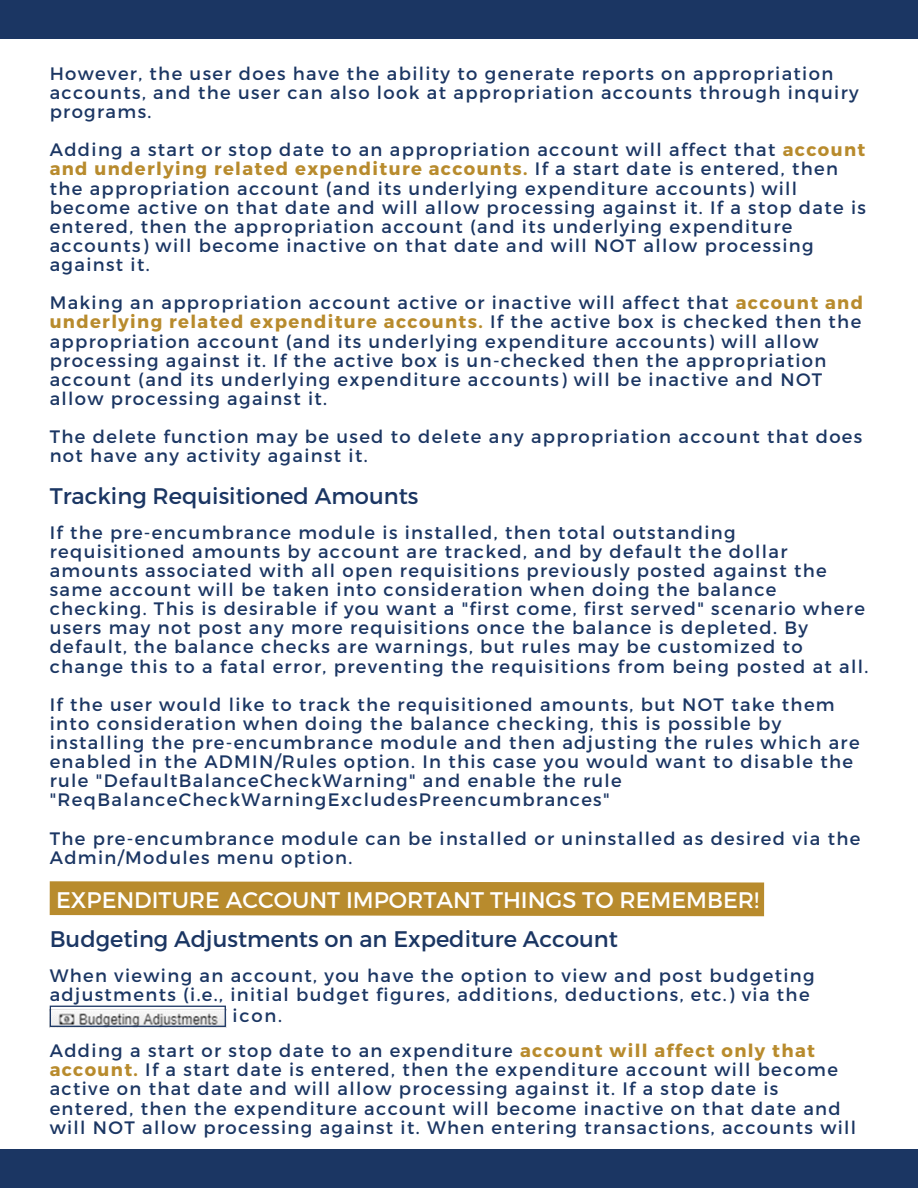
<style>
.page{position:relative;width:918px;height:1188px;background:#fff}
.page>*{position:absolute;margin:0;border:0;box-sizing:border-box;transform-origin:0 0}
.t1{font:22.5px "Montserrat";color:#1b3663}
.t2{font:22.5px "Montserrat";color:#fff}
.t3{font:18px/19.2px "Montserrat";letter-spacing:.075em;color:#1b3663}
.s1{font-weight:700;color:#b88b2d}
</style>
<div class="page">
<div style="left:0;top:0;width:918px;height:38px;background:#1b3663"></div>
<div style="left:0;top:1149px;width:918px;height:39px;background:#1b3663"></div>
<svg style="left:49px;top:881px;width:716px;height:36px;background:#bc923a"></svg>
<svg style="left:50px;top:1006px;width:176px;height:21px"></svg>
<p class="t3" style="left:50px;top:63px;width:811px">However, the user does have the ability to generate reports on appropriation accounts, and the user can also look at appropriation accounts through inquiry programs.</p>
<p class="t3" style="left:50px;top:139px;width:818px">Adding a start or stop date to an appropriation account will affect that <span class="s1">account and underlying related expenditure accounts.</span> If a start date is entered, then the appropriation account (and its underlying expenditure accounts) will become active on that date and will allow processing against it. If a stop date is entered, then the appropriation account (and its underlying expenditure accounts) will become inactive on that date and will NOT allow processing against it.</p>
<p class="t3" style="left:50px;top:292px;width:815px">Making an appropriation account active or inactive will affect that <span class="s1">account and underlying related expenditure accounts.</span> If the active box is checked then the appropriation account (and its underlying expenditure accounts) will allow processing against it. If the active box is un-checked then the appropriation account (and its underlying expenditure accounts) will be inactive and NOT allow processing against it.</p>
<p class="t3" style="left:50px;top:426px;width:814px">The delete function may be used to delete any appropriation account that does not have any activity against it.</p>
<p class="t1" style="left:50px;top:481px;width:370px">Tracking Requisitioned Amounts</p>
<p class="t3" style="left:50px;top:522px;width:820px">If the pre-encumbrance module is installed, then total outstanding requisitioned amounts by account are tracked, and by default the dollar amounts associated with all open requisitions previously posted against the same account will be taken into consideration when doing the balance checking. This is desirable if you want a "first come, first served" scenario where users may not post any more requisitions once the balance is depleted. By default, the balance checks are warnings, but rules may be customized to change this to a fatal error, preventing the requisitions from being posted at all.</p>
<p class="t3" style="left:50px;top:694px;width:811px">If the user would like to track the requisitioned amounts, but NOT take them into consideration when doing the balance checking, this is possible by installing the pre-encumbrance module and then adjusting the rules which are enabled in the ADMIN/Rules option. In this case you would want to disable the rule "DefaultBalanceCheckWarning" and enable the rule "ReqBalanceCheckWarningExcludesPreencumbrances"</p>
<p class="t3" style="left:50px;top:828px;width:812px">The pre-encumbrance module can be installed or uninstalled as desired via the<br>Admin/Modules menu option.</p>
<p class="t2" style="left:56px;top:886px;width:704px">EXPENDITURE ACCOUNT IMPORTANT THINGS TO REMEMBER!</p>
<p class="t1" style="left:50px;top:924px;width:570px">Budgeting Adjustments on an Expediture Account</p>
<p class="t3" style="left:50px;top:965px;width:767px">When viewing an account, you have the option to view and post budgeting adjustments (i.e., initial budget figures, additions, deductions, etc.) via the</p>
<p class="t3" style="left:233px;top:1006px;width:51px">icon.</p>
<p class="t3" style="left:50px;top:1040px;width:808px">Adding a start or stop date to an expenditure <span class="s1">account will affect only that account.</span> If a start date is entered, then the expenditure account will become active on that date and will allow processing against it. If a stop date is entered, then the expenditure account will become inactive on that date and will NOT allow processing against it. When entering transactions, accounts will</p>
</div>
